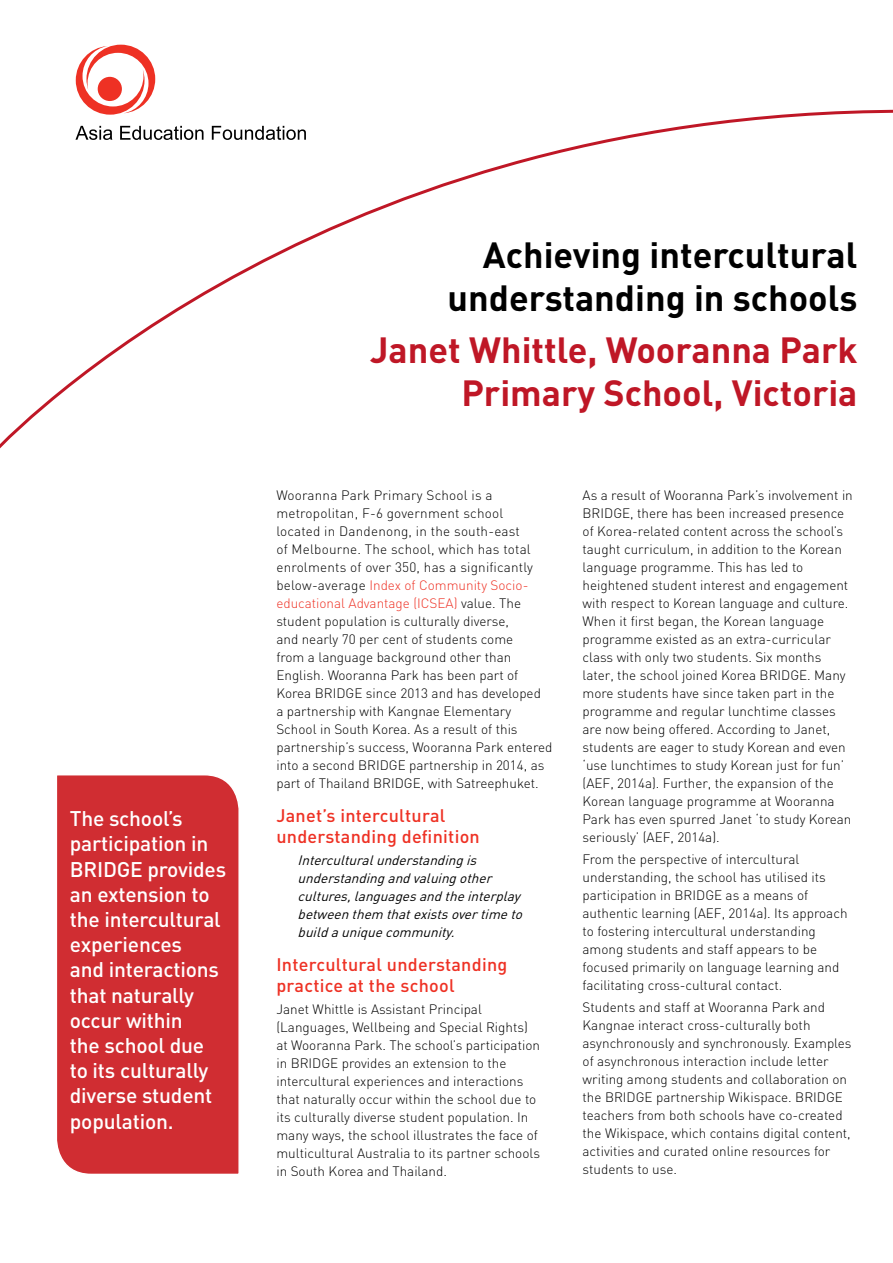
<style>
.page{position:relative;width:893px;height:1263px;background:#fff}
.page>*{position:absolute;margin:0;border:0;box-sizing:border-box;transform-origin:0 0}
.t1{font:700 36px/43.2px "DIN";color:#bf1726;text-align:right}
.t2{font:700 36px/43.2px "DIN";color:#000;text-align:right}
.t3{font:500 21px/25.2px "DIN";letter-spacing:-.01em;color:#fff}
.A4_flyer_dot_points{font:500 18px/21px "DIN";letter-spacing:.015em;color:#ee3124}
.A4_flyer_dot_points-2{font:300 13.5px/18px "DIN";color:#000}
.Illustrations_Quote{font:italic 13.5px/18px "DIN";color:#000}
.s1{color:#ee3124}
</style>
<div class="page">
<svg style="left:0;top:109px;width:893px;height:340px"></svg>
<div style="left:34px;top:35px;width:300px;height:126px;background:#fff"></div>
<svg style="left:75px;top:126px;width:231px;height:14px"></svg>
<svg style="left:76px;top:45px;width:79px;height:70px"></svg>
<div style="left:318px;top:238px;width:539px;height:195px;background:#fff"></div>
<div style="left:57px;top:775px;width:182px;height:399px;background:#d02d32"></div>
<h2 class="t3" style="left:70px;top:805px;width:158px">The school’s participation in<br>BRIDGE provides an extension to the intercultural experiences<br>and interactions that naturally occur within<br>the school due to its culturally diverse student population.</h2>
<h1 class="t2" style="left:448px;top:231px;width:411px">Achieving intercultural understanding in schools</h1>
<h1 class="t1" style="left:370px;top:326px;width:489px">Janet Whittle, Wooranna Park<br>Primary School, Victoria</h1>
<p class="A4_flyer_dot_points-2" style="left:276px;top:486px;width:278px">Wooranna Park Primary School is a metropolitan, F-6 government school<br>located in Dandenong, in the south-east<br>of Melbourne. The school, which has total enrolments of over 350, has a significantly below-average <span class="s1">Index of Community Socio&shy;educational Advantage (ICSEA)</span> value. The student population is culturally diverse,<br>and nearly 70 per cent of students come<br>from a language background other than English. Wooranna Park has been part of Korea BRIDGE since 2013 and has developed<br>a partnership with Kangnae Elementary School in South Korea. As a result of this partnership’s success, Wooranna Park entered into a second BRIDGE partnership in 2014, as part of Thailand BRIDGE, with Satreephuket.</p>
<p class="A4_flyer_dot_points" style="left:276px;top:804px;width:205px">Janet’s intercultural understanding definition</p>
<p class="Illustrations_Quote" style="left:298px;top:851px;width:230px">Interculturalunderstandingis understandingandvaluingother cultures,languagesandtheinterplay betweenthem thatexistsovertimeto buildauniquecommunity.</p>
<p class="A4_flyer_dot_points" style="left:276px;top:953px;width:233px">Intercultural understanding practice at the school</p>
<p class="A4_flyer_dot_points-2" style="left:276px;top:1000px;width:265px">Janet Whittle is Assistant Principal (Languages, Wellbeing and Special Rights) at Wooranna Park. The school’s participation in BRIDGE provides an extension to the intercultural experiences and interactions that naturally occur within the school due to its culturally diverse student population. In many ways, the school illustrates the face of multicultural Australia to its partner schools in South Korea and Thailand.</p>
<p class="A4_flyer_dot_points-2" style="left:583px;top:486px;width:272px">As a result of Wooranna Park’s involvement in BRIDGE, there has been increased presence of Korea-related content across the school’s taught curriculum, in addition to the Korean language programme. This has led to heightened student interest and engagement with respect to Korean language and culture.<br>When it first began, the Korean language programme existed as an extra-curricular class with only two students. Six months later, the school joined Korea BRIDGE. Many more students have since taken part in the programme and regular lunchtime classes are now being offered. According to Janet, students are eager to study Korean and even ‘use lunchtimes to study Korean just for fun’ (AEF, 2014a). Further, the expansion of the Korean language programme at Wooranna Park has even spurred Janet ‘to study Korean seriously’ (AEF, 2014a).</p>
<p class="A4_flyer_dot_points-2" style="left:583px;top:850px;width:266px">From the perspective of intercultural understanding, the school has utilised its participation in BRIDGE as a means of authentic learning (AEF, 2014a). Its approach to fostering intercultural understanding among students and staff appears to be focused primarily on language learning and facilitating cross-cultural contact.</p>
<p class="A4_flyer_dot_points-2" style="left:583px;top:998px;width:270px">Students and staff at Wooranna Park and Kangnae interact cross-culturally both asynchronously and synchronously. Examples of asynchronous interaction include letter writing among students and collaboration on the BRIDGE partnership Wikispace. BRIDGE teachers from both schools have co-created the Wikispace, which contains digital content, activities and curated online resources for students to use.</p>
</div>
